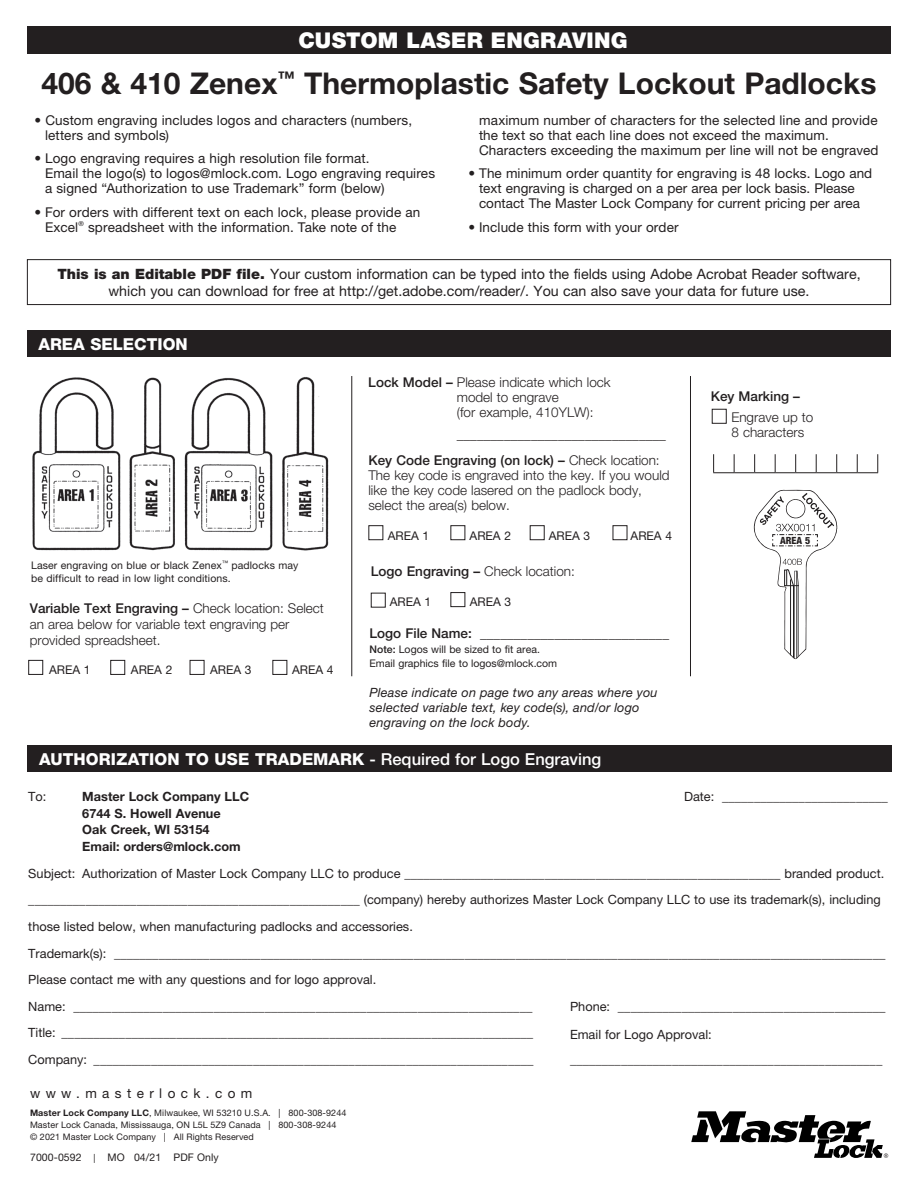
<style>
.page{position:relative;width:918px;height:1188px;background:#fff}
.page>*{position:absolute;margin:0;border:0;box-sizing:border-box;transform-origin:0 0}
.t1{font:700 30px "Helvetica Neue LT";color:#231f20}
.t2{font:900 21.75px "Helvetica Neue LT";letter-spacing:.01em;color:#fff}
.t3{font:800 16.5px "Helvetica Neue LT";color:#fff}
.t4{font:14.25px/16.5px "Helvetica Neue LT";color:#231f20;text-align:center}
.t5{font:13.5px/15px "Helvetica Neue LT";letter-spacing:.01em;color:#231f20}
.t6{font:300 13.5px/15px "Helvetica Neue LT";color:#231f20}
.t7{font:500 13.5px "Helvetica Neue LT";color:#231f20}
.t8{font:13.5px "Helvetica Neue LT";letter-spacing:.4em;color:#231f20}
.t9{font:12.75px/26.7px "Helvetica Neue LT";color:#231f20}
.t10{font:italic 12.75px/15px "Helvetica Neue LT";letter-spacing:.015em;color:#231f20}
.t11{font:700 12.75px/16.5px "Helvetica Neue LT";color:#231f20}
.t12{font:12px "Helvetica Neue LT";color:#231f20}
.t13{font:10.5px/13.5px "Helvetica Neue LT";letter-spacing:.01em;color:#231f20}
.t14{font:800 condensed 9.9px "Helvetica Neue LT";color:#231f20}
.t15{font:9px/12px "Helvetica Neue LT";letter-spacing:.01em;color:#231f20}
.s1{font-weight:900}
.s2{font-weight:500}
.s3{font-weight:300}
.s4{font-weight:700}
.s5{font-size:9px}
</style>
<div class="page">
<svg style="left:691px;top:1111px;width:197px;height:47px"></svg>
<img style="left:32px;top:377px;width:89px;height:174px">
<img style="left:129px;top:377px;width:46px;height:174px">
<img style="left:184px;top:377px;width:89px;height:174px">
<img style="left:282px;top:377px;width:47px;height:174px">
<div style="left:368px;top:525px;width:15px;height:15px;border:1px solid #231f20"></div>
<div style="left:450px;top:525px;width:15px;height:15px;border:1px solid #231f20"></div>
<div style="left:450px;top:592px;width:15px;height:15px;border:1px solid #231f20"></div>
<div style="left:530px;top:525px;width:15px;height:15px;border:1px solid #231f20"></div>
<div style="left:613px;top:525px;width:14px;height:15px;border:1px solid #231f20"></div>
<hr style="left:351px;top:376px;width:1px;height:300px;background:#231f20">
<hr style="left:690px;top:376px;width:1px;height:300px;background:#231f20">
<div style="left:371px;top:593px;width:15px;height:15px;border:1px solid #231f20"></div>
<div style="left:712px;top:409px;width:15px;height:15px;border:1px solid #231f20"></div>
<svg style="left:713px;top:454px;width:165px;height:19px"></svg>
<svg style="left:754px;top:490px;width:83px;height:169px"></svg>
<div style="left:28px;top:660px;width:15px;height:15px;border:1px solid #231f20"></div>
<div style="left:110px;top:660px;width:15px;height:15px;border:1px solid #231f20"></div>
<div style="left:190px;top:660px;width:14px;height:15px;border:1px solid #231f20"></div>
<div style="left:272px;top:660px;width:15px;height:15px;border:1px solid #231f20"></div>
<div style="left:27px;top:26px;width:864px;height:28px;background:#231f20"></div>
<div style="left:27px;top:259px;width:864px;height:46px;border:1px solid #231f20"></div>
<div style="left:27px;top:330px;width:864px;height:27px;background:#231f20"></div>
<div style="left:28px;top:745px;width:864px;height:27px;background:#231f20"></div>
<h2 class="t2" style="left:298px;top:27px;width:331px">CUSTOM LASER ENGRAVING</h2>
<h1 class="t1" style="left:42px;top:65px;width:837px">406 &amp; 410 Zenex<sup>™</sup> Thermoplastic Safety Lockout Padlocks</h1>
<p class="t5" style="left:45px;top:112px;width:369px;text-indent:-11px">• Custom engraving includes logos and characters (numbers, letters and symbols)</p>
<p class="t5" style="left:45px;top:151px;width:392px;text-indent:-10px">• Logo engraving requires a high resolution file format.<br>Email the logo(s) to logos@mlock.com. Logo engraving requires a signed “Authorization to use Trademark” form (below)</p>
<p class="t5" style="left:45px;top:205px;width:377px;text-indent:-11px">• For orders with different text on each lock, please provide an<br>Excel<sup>®</sup> spreadsheet with the information. Take note of the</p>
<p class="t5" style="left:479px;top:112px;width:401px">maximum number of characters for the selected line and provide the text so that each line does not exceed the maximum.<br>Characters exceeding the maximum per line will not be engraved</p>
<p class="t5" style="left:469px;top:166px;width:405px;text-align:center">• The minimum order quantity for engraving is 48 locks. Logo and text engraving is charged on a per area per lock basis. Please contact The Master Lock Company for current pricing per area</p>
<p class="t5" style="left:469px;top:219px;width:212px">• Include this form with your order</p>
<p class="t4" style="left:57px;top:266px;width:805px"><span class="s1">This is an Editable PDF file.</span> Your custom information can be typed into the fields using Adobe Acrobat Reader software, which you can download for free at http://get.adobe.com/reader/. You can also save your data for future use.</p>
<p class="t3" style="left:38px;top:334px;width:151px">AREA SELECTION</p>
<p class="t6" style="left:457px;top:374px;width:155px;text-indent:-89px"><span class="s2">Lock Model –</span> Please indicate which lock model to engrave<br>(for example, 410YLW):</p>
<p class="t6" style="left:457px;top:427px;width:211px">_______________________________</p>
<p class="t13" style="left:31px;top:558px;width:269px">Laser engraving on blue or black Zenex<sup>™</sup> padlocks may be difficult to read in low light conditions.</p>
<p class="t6" style="left:30px;top:600px;width:296px;line-height:15.8px"><span class="s2">Variable Text Engraving –</span> Check location: Select an area below for variable text engraving per provided spreadsheet.</p>
<p class="t12" style="left:49px;top:663px;width:43px">AREA 1</p>
<p class="t12" style="left:131px;top:663px;width:43px">AREA 2</p>
<p class="t12" style="left:210px;top:663px;width:43px">AREA 3</p>
<p class="t12" style="left:292px;top:663px;width:43px">AREA 4</p>
<p class="t6" style="left:368px;top:453px;width:303px"><span class="s2">Key Code Engraving (on lock) –</span> Check location:<br>The key code is engraved into the key. If you would like the key code lasered on the padlock body, select the area(s) below.</p>
<p class="t12" style="left:388px;top:529px;width:43px">AREA 1</p>
<p class="t12" style="left:470px;top:529px;width:43px">AREA 2</p>
<p class="t12" style="left:549px;top:529px;width:43px">AREA 3</p>
<p class="t12" style="left:631px;top:529px;width:43px">AREA 4</p>
<p class="t7" style="left:371px;top:563px;width:206px">Logo Engraving – <span class="s3">Check location:</span></p>
<p class="t12" style="left:390px;top:594px;width:43px">AREA 1</p>
<p class="t12" style="left:470px;top:594px;width:43px">AREA 3</p>
<p class="t5" style="left:370px;top:626px;width:301px"><span class="s2">Logo File Name:</span> ____________________________</p>
<p class="t13" style="left:370px;top:643px;width:189px"><span class="s2">Note:</span> Logos will be sized to fit area.<br>Email graphics file to logos@mlock.com</p>
<p class="t10" style="left:370px;top:684px;width:290px">Please indicate on page two any areas where you selected variable text, key code(s), and/or logo engraving on the lock body.</p>
<p class="t3" style="left:39px;top:749px;width:564px">AUTHORIZATION TO USE TRADEMARK <span class="s2">- Required for Logo Engraving</span></p>
<p class="t7" style="left:711px;top:388px;width:91px">Key Marking –</p>
<p class="t6" style="left:731px;top:409px;width:84px">Engrave up to<br>8 characters</p>
<p class="t14" style="left:780px;top:534px;width:32px">AREA 5</p>
<p class="t9" style="left:28px;top:783px;width:20px">To:</p>
<p class="t11" style="left:82px;top:788px;width:168px">Master Lock Company LLC</p>
<p class="t9" style="left:684px;top:783px;width:205px">Date: __________________________</p>
<p class="t11" style="left:82px;top:805px;width:160px">6744 S. Howell Avenue<br>Oak Creek, WI 53154<br>Email: orders@mlock.com</p>
<p class="t9" style="left:28px;top:860px;width:859px">Subject: Authorization of Master Lock Company LLC to produce ___________________________________________________________ branded product. ____________________________________________________ (company) hereby authorizes Master Lock Company LLC to use its trademark(s), including those listed below, when manufacturing padlocks and accessories.<br>Trademark(s): _________________________________________________________________________________________________________________________ Please contact me with any questions and for logo approval.<br>Name: ________________________________________________________________________<br>Title: __________________________________________________________________________<br>Company: _____________________________________________________________________</p>
<p class="t8" style="left:30px;top:1086px;width:224px">www.masterlock.com</p>
<p class="t15" style="left:30px;top:1107px;width:318px"><span class="s4">Master Lock Company LLC</span>, Milwaukee, WI 53210 U.S.A. | 800-308-9244<br>Master Lock Canada, Mississauga, ON L5L 5Z9 Canada | 800-308-9244<br>© 2021 Master Lock Company | All Rights Reserved</p>
<p class="t13" style="left:30px;top:1150px;width:190px">7000-0592 <span class="s5">|</span> MO 04/21 PDF Only</p>
<p class="t9" style="left:570px;top:993px;width:317px">Phone: __________________________________________</p>
<p class="t9" style="left:570px;top:1022px;width:314px;line-height:24.8px">Email for Logo Approval: _________________________________________________</p>
</div>
